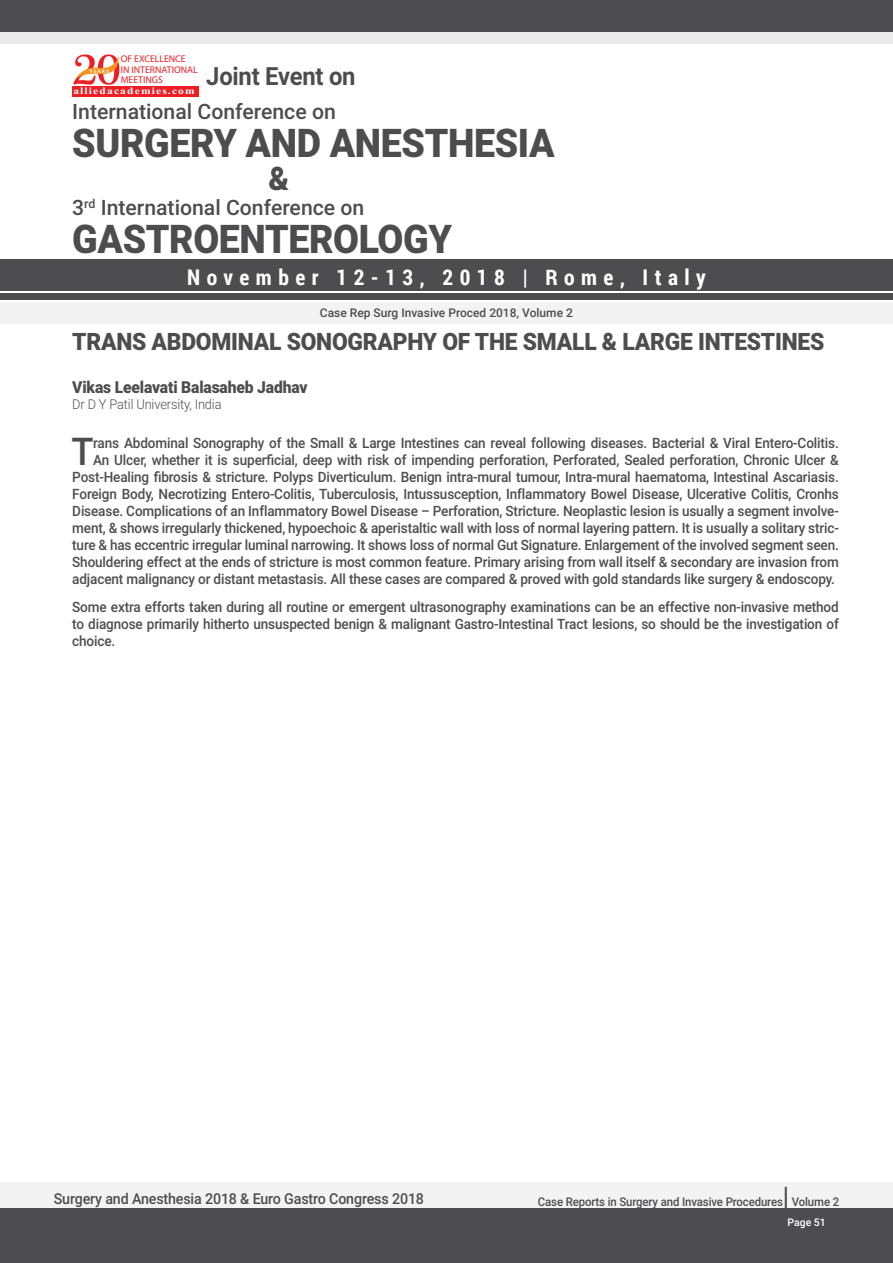
<style>
.page{position:relative;width:893px;height:1263px;background:#fff}
.page>*{position:absolute;margin:0;border:0;box-sizing:border-box;transform-origin:0 0}
.t1{font:900 39.6px "Roboto";letter-spacing:-.01em;color:#4d4d4f;scale:.95 1}
.t2{font:500 38.25px "Roboto";color:#4d4d4f;scale:.95 1}
.t3{font:900 32.55px "Roboto";color:#4d4d4f;scale:.95 1}
.t4{font:500 27px "Roboto";color:#4d4d4f;scale:.95 1}
.t5{font:700 25.05px "Roboto";letter-spacing:-.01em;color:#4d4d4f;scale:.95 1}
.t6{font:900 24px "Roboto";letter-spacing:-.01em;color:#4d4d4f;scale:.95 1}
.t7{font:700 21.6px "Roboto Condensed";letter-spacing:.3em;color:#fff}
.t8{font:500 21.15px "Roboto";color:#4d4d4f}
.t9{font:900 16.5px "Roboto";letter-spacing:-.01em;color:#4d4d4f;scale:.95 1}
.t10{font:500 15px "Roboto";letter-spacing:-.01em;color:#4d4d4f;scale:.95 1}
.t11{font:500 14.25px/17.1px "Roboto";letter-spacing:-.01em;color:#4d4d4f;text-align:right;scale:.95 1}
.t12{font:300 13.5px "Roboto";letter-spacing:-.01em;color:#4d4d4f;scale:.95 1}
.t13{font:500 12px "Roboto";letter-spacing:-.01em;color:#4d4d4f;scale:.95 1}
.t14{font:500 12px "Roboto";letter-spacing:-.01em;color:#4d4d4f}
.t15{font:500 10.5px "Roboto";color:#fff}
.t16{font:9.75px/10.5px "Myriad Pro";color:#ed1f24}
.t17{font:700 9.75px "Times New Roman";letter-spacing:.1em;color:#fff;scale:1.18 1}
.t18{font:4.95px "Oregon LDO Black";letter-spacing:.24em;color:#fff;scale:1.06 1}
</style>
<div class="page">
<div style="left:0;top:1182px;width:893px;height:27px;background:#f3f3f4"></div>
<div style="left:0;top:1209px;width:893px;height:54px;background:#4d4d4f"></div>
<div style="left:0;top:13px;width:893px;height:31px;background:#eaeaeb"></div>
<div style="left:0;top:259px;width:893px;height:31px;background:#4d4d4f"></div>
<div style="left:0;top:0;width:893px;height:31px;background:#4d4d4f"></div>
<div style="left:0;top:293px;width:893px;height:7px;background:#4d4d4f"></div>
<div style="left:0;top:302px;width:893px;height:21px;background:#f3f3f4"></div>
<div style="left:72px;top:86px;width:127px;height:10px;background:#ed1f24"></div>
<svg style="left:74px;top:54px;width:46px;height:31px"></svg>
<p class="t16" style="left:121px;top:54px;width:79px">OF EXCELLENCE<br>IN INTERNATIONAL<br>MEETINGS</p>
<p class="t17" style="left:73px;top:84px;width:104px">alliedacademies.com</p>
<p class="t18" style="left:90px;top:68px;width:20px">YEARS</p>
<h3 class="t5" style="left:206px;top:59px;width:159px">Joint Event on</h3>
<h3 class="t8" style="left:72px;top:96px;width:265px">International Conference on</h3>
<h1 class="t1" style="left:72px;top:115px;width:509px">SURGERY AND ANESTHESIA</h1>
<h3 class="t3" style="left:269px;top:156px;width:23px">&amp;</h3>
<h1 class="t1" style="left:72px;top:212px;width:401px">GASTROENTEROLOGY</h1>
<h3 class="t8" style="left:72px;top:193px;width:294px">3<sup>rd</sup> International Conference on</h3>
<h3 class="t7" style="left:187px;top:262px;width:520px">November 12-13, 2018 | Rome, Italy</h3>
<p class="t14" style="left:320px;top:304px;width:255px">Case Rep Surg Invasive Proced 2018, Volume 2</p>
<h3 class="t6" style="left:72px;top:325px;width:793px">TRANS ABDOMINAL SONOGRAPHY OF THE SMALL &amp; LARGE INTESTINES</h3>
<p class="t9" style="left:72px;top:376px;width:249px">Vikas Leelavati Balasaheb Jadhav</p>
<p class="t12" style="left:72px;top:395px;width:159px">Dr D Y Patil University, India</p>
<h2 class="t2" style="left:71px;top:424px;width:25px">T</h2>
<p class="t11" style="left:72px;top:433px;width:808px">rans Abdominal Sonography of the Small &amp; Large Intestines can reveal following diseases. Bacterial &amp; Viral Entero-Colitis.<br>An Ulcer, whether it is superficial, deep with risk of impending perforation, Perforated, Sealed perforation, Chronic Ulcer &amp; Post-Healing fibrosis &amp; stricture. Polyps Diverticulum. Benign intra-mural tumour, Intra-mural haematoma, Intestinal Ascariasis.<br>Foreign Body, Necrotizing Entero-Colitis, Tuberculosis, Intussusception, Inflammatory Bowel Disease, Ulcerative Colitis, Cronhs Disease. Complications of an Inflammatory Bowel Disease – Perforation, Stricture. Neoplastic lesion is usually a segment involve&shy;ment, &amp; shows irregularly thickened, hypoechoic &amp; aperistaltic wall with loss of normal layering pattern. It is usually a solitary stric&shy;ture &amp; has eccentric irregular luminal narrowing. It shows loss of normal Gut Signature. Enlargement of the involved segment seen.<br>Shouldering effect at the ends of stricture is most common feature. Primary arising from wall itself &amp; secondary are invasion from adjacent malignancy or distant metastasis. All these cases are compared &amp; proved with gold standards like surgery &amp; endoscopy.</p>
<p class="t11" style="left:72px;top:598px;width:808px;text-align:justify">Some extra efforts taken during all routine or emergent ultrasonography examinations can be an effective non-invasive method to diagnose primarily hitherto unsuspected benign &amp; malignant Gastro-Intestinal Tract lesions, so should be the investigation of choice.</p>
<p class="t10" style="left:54px;top:1188px;width:391px">Surgery and Anesthesia 2018 &amp; Euro Gastro Congress 2018</p>
<p class="t13" style="left:538px;top:1193px;width:260px">Case Reports in Surgery and Invasive Procedures</p>
<h3 class="t4" style="left:783px;top:1177px;width:8px">|</h3>
<p class="t13" style="left:792px;top:1193px;width:51px">Volume 2</p>
<p class="t15" style="left:787px;top:1215px;width:40px">Page 51</p>
</div>
